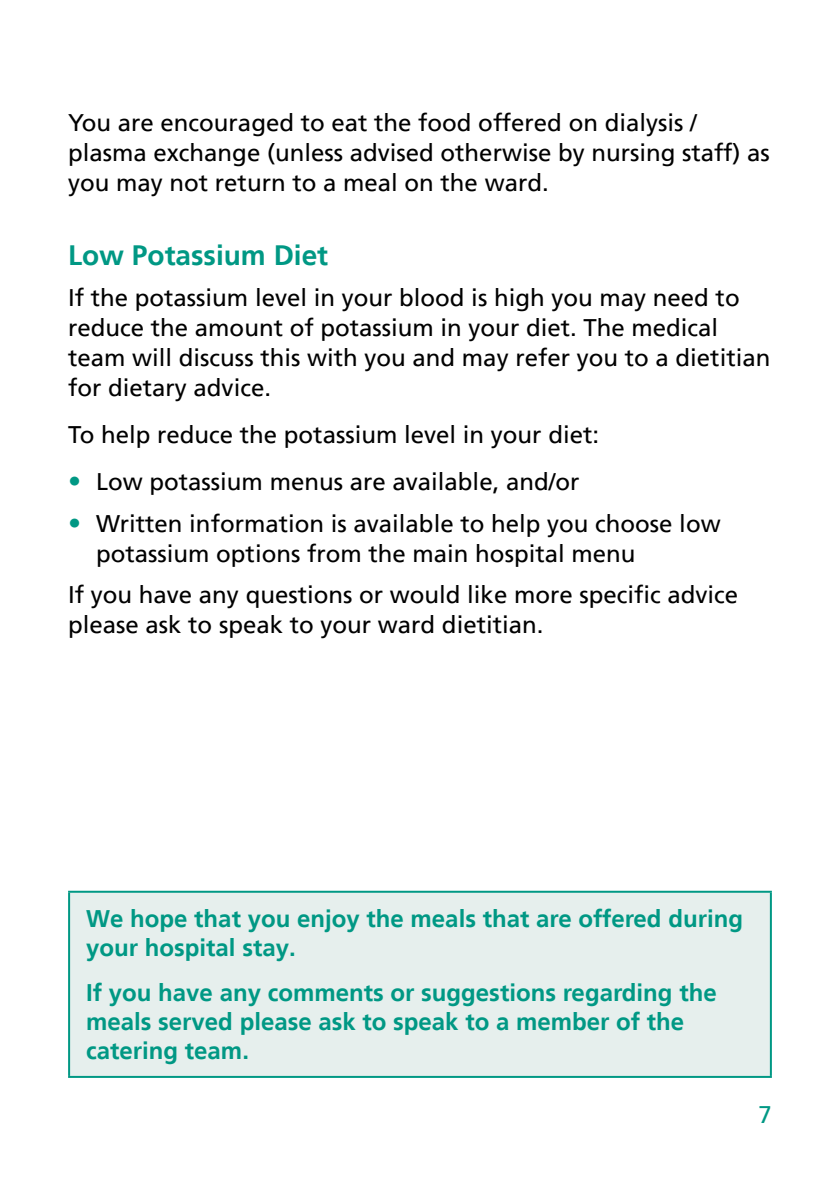
<style>
.page{position:relative;width:840px;height:1191px;background:#fff}
.page>*{position:absolute;margin:0;border:0;box-sizing:border-box;transform-origin:0 0}
.Main_Headings{font:700 28px "Frutiger LT";color:#009884}
.Body_Text{font:24px/30px "Frutiger LT";color:#000}
.Body_Text-2{font:700 24px/28.8px "Frutiger LT";color:#009884}
.t1{font:24px "Frutiger LT";color:#009884}
.s1{font-size:26px;color:#009884}
</style>
<div class="page">
<div style="left:69px;top:891px;width:701px;height:186px;background:#e6efed"></div>
<hr style="left:68px;top:892px;width:2px;height:184px;background:#009884">
<hr style="left:68px;top:890px;width:703px;height:2px;background:#009884">
<hr style="left:769px;top:892px;width:2px;height:184px;background:#009884">
<hr style="left:68px;top:1076px;width:703px;height:2px;background:#009884">
<p class="Body_Text" style="left:68px;top:108px;width:703px">You are encouraged to eat the food offered on dialysis / plasma exchange (unless advised otherwise by nursing staff) as you may not return to a meal on the ward.</p>
<p class="Main_Headings" style="left:68px;top:238px;width:261px">Low Potassium Diet</p>
<p class="Body_Text" style="left:68px;top:283px;width:703px">If the potassium level in your blood is high you may need to reduce the amount of potassium in your diet. The medical team will discuss this with you and may refer you to a dietitian for dietary advice.</p>
<p class="Body_Text" style="left:68px;top:420px;width:532px">To help reduce the potassium level in your diet:</p>
<p class="Body_Text" style="left:68px;top:467px;width:512px"><span class="s1">•</span> Low potassium menus are available, and/or</p>
<p class="Body_Text" style="left:96px;top:508px;width:625px;text-indent:-28px"><span class="s1">•</span> Written information is available to help you choose low potassium options from the main hospital menu</p>
<p class="Body_Text" style="left:68px;top:579px;width:671px">If you have any questions or would like more specific advice please ask to speak to your ward dietitian.</p>
<p class="Body_Text-2" style="left:86px;top:904px;width:658px">We hope that you enjoy the meals that are offered during your hospital stay.</p>
<p class="Body_Text-2" style="left:86px;top:978px;width:631px">If you have any comments or suggestions regarding the meals served please ask to speak to a member of the catering team.</p>
<p class="t1" style="left:758px;top:1101px;width:15px">7</p>
</div>
